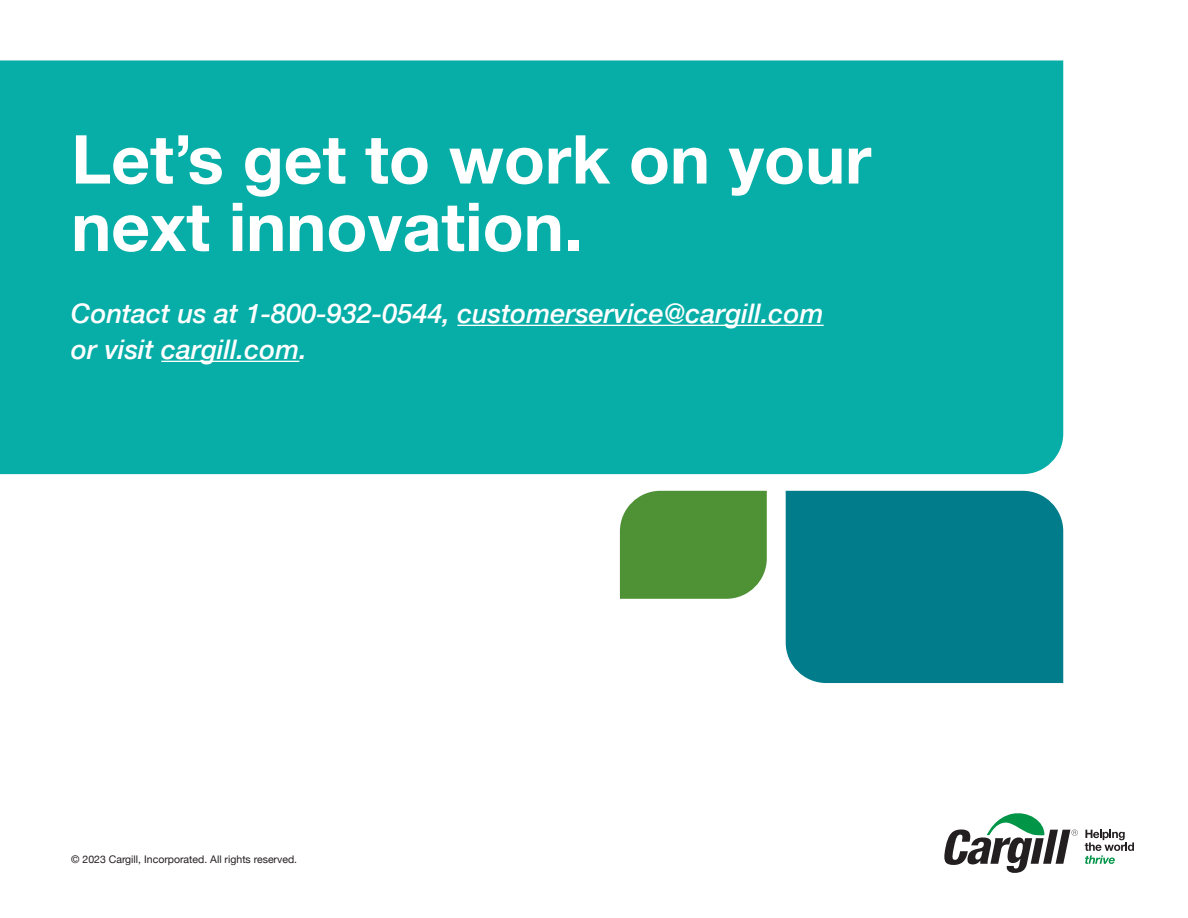
<style>
.page{position:relative;width:1188px;height:918px;background:#fff}
.page>*{position:absolute;margin:0;border:0;box-sizing:border-box;transform-origin:0 0}
.t1{font:700 67.5px/67.5px "Helvetica Neue";color:#fff}
.t2{font:italic 500 27px/36px "Helvetica Neue";color:#fff}
.FOOTNOTES{font:10.5px "Helvetica Neue";color:#231f20}
</style>
<div class="page">
<svg style="left:944px;top:813px;width:134px;height:60px"></svg>
<svg style="left:1085px;top:830px;width:49px;height:34px"></svg>
<div style="left:0;top:60px;width:1063px;height:414px;background:#07ada7"></div>
<div style="left:620px;top:491px;width:147px;height:108px;background:#4f9236"></div>
<div style="left:786px;top:491px;width:277px;height:192px;background:#007c8a"></div>
<hr style="left:457px;top:325px;width:367px;height:1px;background:#fff">
<hr style="left:161px;top:361px;width:138px;height:1px;background:#fff">
<p class="t1" style="left:71px;top:128px;width:802px">Let’s get to work on your next innovation.</p>
<p class="t2" style="left:71px;top:294px;width:754px">Contact us at 1-800-932-0544, customerservice@cargill.com or visit cargill.com.</p>
<p class="FOOTNOTES" style="left:71px;top:852px;width:227px">© 2023 Cargill, Incorporated. All rights reserved.</p>
</div>
